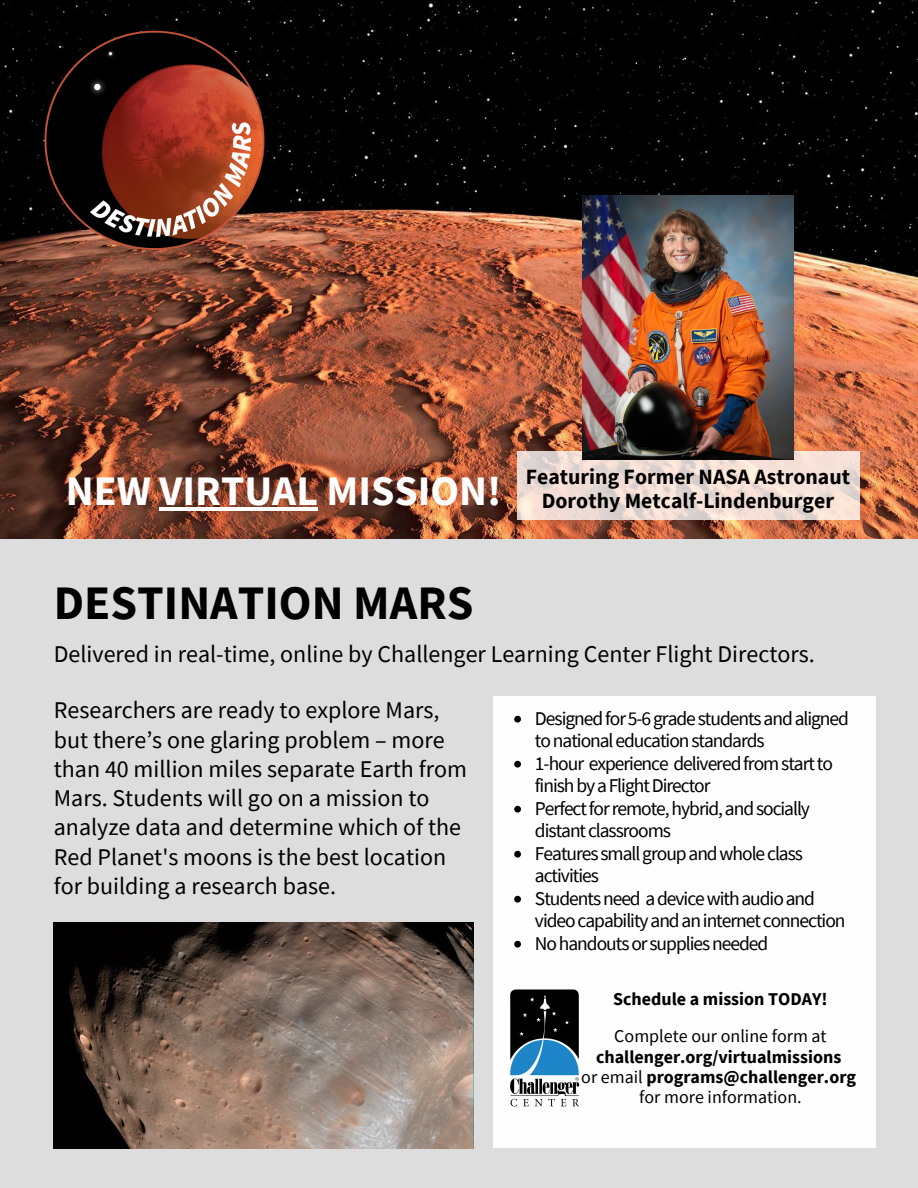
<style>
.page{position:relative;width:918px;height:1188px;background:#ddd}
.page>*{position:absolute;margin:0;border:0;box-sizing:border-box;transform-origin:0 0}
.t1{font:700 48px "Source Sans Pro";color:#000}
.t2{font:700 42px "Source Sans Pro";color:#fefefe}
.t3{font:24px/29.2px "Source Sans Pro";color:#000}
.t4{font:700 21.75px/24.5px "Source Sans Pro";color:#000;text-align:center}
.t5{font:19.5px/22.5px "Source Sans Pro";letter-spacing:-.055em;color:#000}
.t6{font:700 18px/20.2px "Source Sans Pro";color:#000;text-align:center}
.t7{font:18px "Source Sans Pro";color:#000}
.s1{font-weight:400}
</style>
<div class="page">
<img style="left:54px;top:923px;width:419px;height:226px">
<img style="left:0;top:0;width:918px;height:539px">
<svg style="left:517px;top:452px;width:342px;height:68px;fill:#f3ded6"></svg>
<img style="left:41px;top:27px;width:227px;height:227px;border-radius:50%">
<img style="left:582px;top:196px;width:212px;height:264px">
<div style="left:493px;top:697px;width:382px;height:451px;background:#fefefe"></div>
<img style="left:510px;top:989px;width:70px;height:118px">
<hr style="left:159px;top:507px;width:159px;height:4px;background:#fefefe">
<svg style="left:514px;top:716px;width:7px;height:7px"></svg>
<svg style="left:514px;top:761px;width:7px;height:7px"></svg>
<svg style="left:514px;top:806px;width:7px;height:7px"></svg>
<svg style="left:514px;top:851px;width:7px;height:7px"></svg>
<svg style="left:514px;top:896px;width:7px;height:7px"></svg>
<svg style="left:514px;top:941px;width:7px;height:7px"></svg>
<h2 class="t2" style="left:66px;top:464px;width:437px">NEW VIRTUAL MISSION!</h2>
<p class="t4" style="left:526px;top:464px;width:326px">Featuring Former NASA Astronaut<br>Dorothy Metcalf-Lindenburger</p>
<h1 class="t1" style="left:54px;top:572px;width:421px">DESTINATION MARS</h1>
<p class="t3" style="left:54px;top:639px;width:763px">Delivered in real-time, online by Challenger Learning Center Flight Directors.</p>
<p class="t3" style="left:54px;top:695px;width:415px">Researchers are ready to explore Mars, but there’s one glaring problem – more than 40 million miles separate Earth from Mars. Students will go on a mission to analyze data and determine which of the Red Planet's moons is the best location for building a research base.</p>
<p class="t5" style="left:535px;top:707px;width:316px">Designedfor5-6gradestudentsandaligned tonationaleducationstandards<br>1-hour experience deliveredfromstartto finishbyaFlightDirector Perfectforremote,hybrid,andsocially distantclassrooms Featuressmallgroupandwholeclass activities<br>Studentsneed adevicewithaudioand videocapabilityandaninternetconnection Nohandoutsorsuppliesneeded</p>
<p class="t6" style="left:613px;top:989px;width:216px">Schedule a mission TODAY!</p>
<p class="t7" style="left:614px;top:1025px;width:214px">Complete our online form at</p>
<p class="t6" style="left:581px;top:1046px;width:276px">challenger.org/virtualmissions<br><span class="s1">or email</span> programs@challenger.org <span class="s1">for more information.</span></p>
</div>
